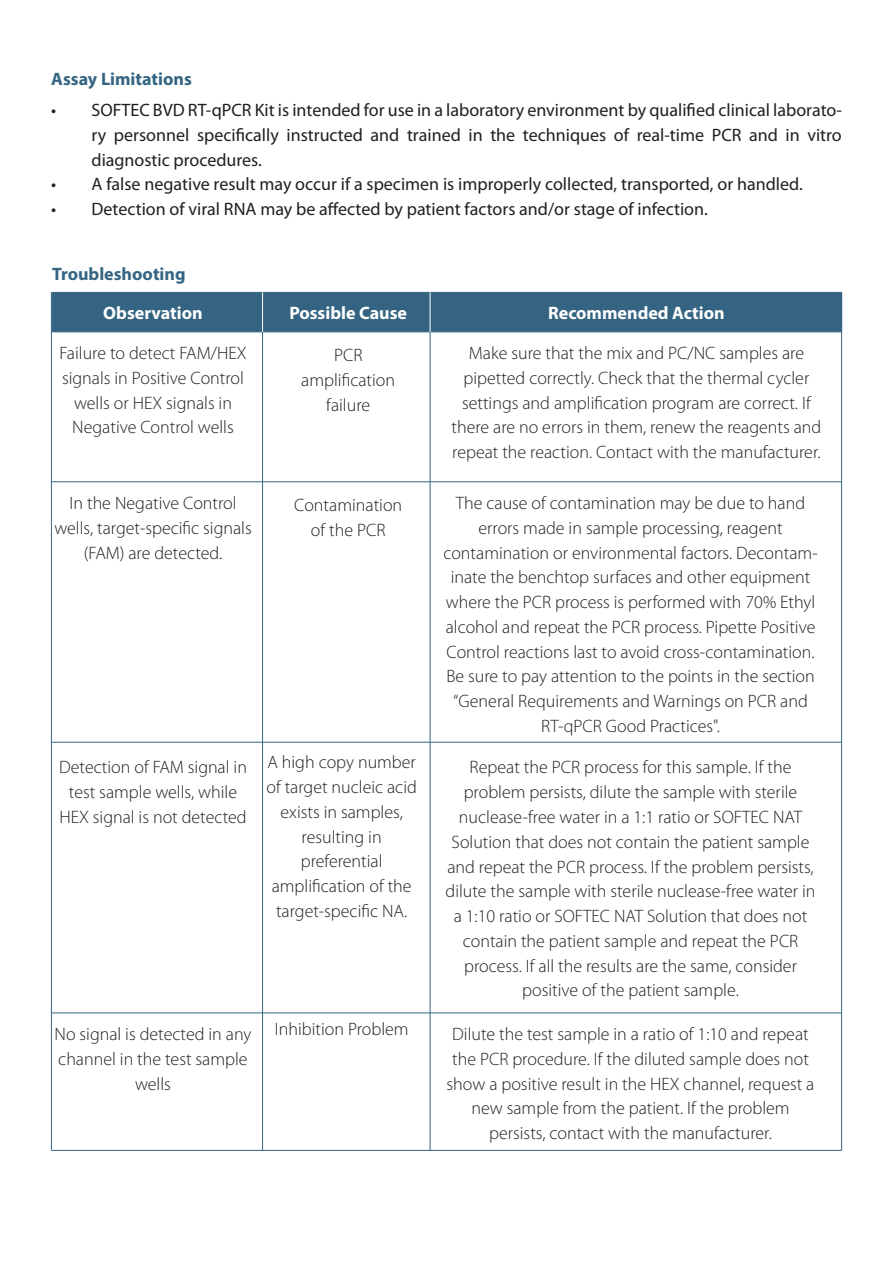
<style>
.page{position:relative;width:893px;height:1276px;background:#fff}
.page>*{position:absolute;margin:0;border:0;box-sizing:border-box;transform-origin:0 0}
.t1{font:300 18px/24.8px "Myriad Pro";color:#231f20;text-align:center}
.t2{font:18px/24.8px "Myriad Pro";color:#231f20;text-align:justify}
.t3{font:700 18px "Myriad Pro";color:#fff}
.t4{font:700 18px "Myriad Pro";color:#356582}
</style>
<div class="page">
<div style="left:52px;top:292px;width:790px;height:40px;background:#356482"></div>
<hr style="left:262px;top:332px;width:1px;height:818px;background:#356582">
<hr style="left:262px;top:292px;width:1px;height:40px;background:#fff">
<hr style="left:430px;top:332px;width:1px;height:818px;background:#356582">
<hr style="left:430px;top:292px;width:1px;height:40px;background:#fff">
<hr style="left:841px;top:292px;width:1px;height:858px;background:#356582">
<hr style="left:51px;top:292px;width:1px;height:858px;background:#356582">
<hr style="left:51px;top:481px;width:791px;height:1px;background:#356582">
<hr style="left:51px;top:742px;width:791px;height:1px;background:#356582">
<hr style="left:51px;top:1012px;width:791px;height:1px;background:#356582">
<hr style="left:51px;top:1150px;width:791px;height:1px;background:#356582">
<p class="t4" style="left:51px;top:68px;width:142px">Assay Limitations</p>
<p class="t2" style="left:92px;top:98px;width:752px;text-indent:-41px">• SOFTEC BVD RT-qPCR Kit is intended for use in a laboratory environment by qualified clinical laborato&shy;ry personnel specifically instructed and trained in the techniques of real-time PCR and in vitro diagnostic procedures.</p>
<p class="t2" style="left:51px;top:172px;width:753px">• A false negative result may occur if a specimen is improperly collected, transported, or handled.</p>
<p class="t2" style="left:51px;top:197px;width:658px">• Detection of viral RNA may be affected by patient factors and/or stage of infection.</p>
<p class="t4" style="left:52px;top:262px;width:135px">Troubleshooting</p>
<p class="t3" style="left:103px;top:301px;width:101px">Observation</p>
<p class="t1" style="left:60px;top:341px;width:189px">Failure to detect FAM/HEX signals in Positive Control wells or HEX signals in<br>Negative Control wells</p>
<p class="t1" style="left:54px;top:491px;width:199px">In the Negative Control wells, target-specific signals (FAM) are detected.</p>
<p class="t3" style="left:289px;top:301px;width:119px">Possible Cause</p>
<p class="t3" style="left:548px;top:301px;width:178px">Recommended Action</p>
<p class="t1" style="left:301px;top:343px;width:95px">PCR amplification failure</p>
<p class="t1" style="left:294px;top:493px;width:109px">Contamination of the PCR</p>
<p class="t1" style="left:451px;top:341px;width:371px">Make sure that the mix and PC/NC samples are pipetted correctly. Check that the thermal cycler settings and amplification program are correct. If there are no errors in them, renew the reagents and repeat the reaction. Contact with the manufacturer.</p>
<p class="t1" style="left:443px;top:491px;width:376px">The cause of contamination may be due to hand errors made in sample processing, reagent contamination or environmental factors. Decontam&shy;inate the benchtop surfaces and other equipment where the PCR process is performed with 70% Ethyl alcohol and repeat the PCR process. Pipette Positive Control reactions last to avoid cross-contamination.<br>Be sure to pay attention to the points in the section “General Requirements and Warnings on PCR and RT-qPCR Good Practices".</p>
<p class="t1" style="left:266px;top:750px;width:152px">A high copy number of target nucleic acid exists in samples, resulting in preferential amplification of the target-specific NA.</p>
<p class="t1" style="left:59px;top:755px;width:189px">Detection of FAM signal in test sample wells, while<br>HEX signal is not detected</p>
<p class="t1" style="left:446px;top:755px;width:371px">Repeat the PCR process for this sample. If the problem persists, dilute the sample with sterile nuclease-free water in a 1:1 ratio or SOFTEC NAT Solution that does not contain the patient sample and repeat the PCR process. If the problem persists, dilute the sample with sterile nuclease-free water in a 1:10 ratio or SOFTEC NAT Solution that does not contain the patient sample and repeat the PCR process. If all the results are the same, consider positive of the patient sample.</p>
<p class="t1" style="left:275px;top:1017px;width:135px">Inhibition Problem</p>
<p class="t1" style="left:55px;top:1022px;width:198px">No signal is detected in any channel in the test sample wells</p>
<p class="t1" style="left:447px;top:1022px;width:369px">Dilute the test sample in a ratio of 1:10 and repeat the PCR procedure. If the diluted sample does not show a positive result in the HEX channel, request a new sample from the patient. If the problem persists, contact with the manufacturer.</p>
</div>
